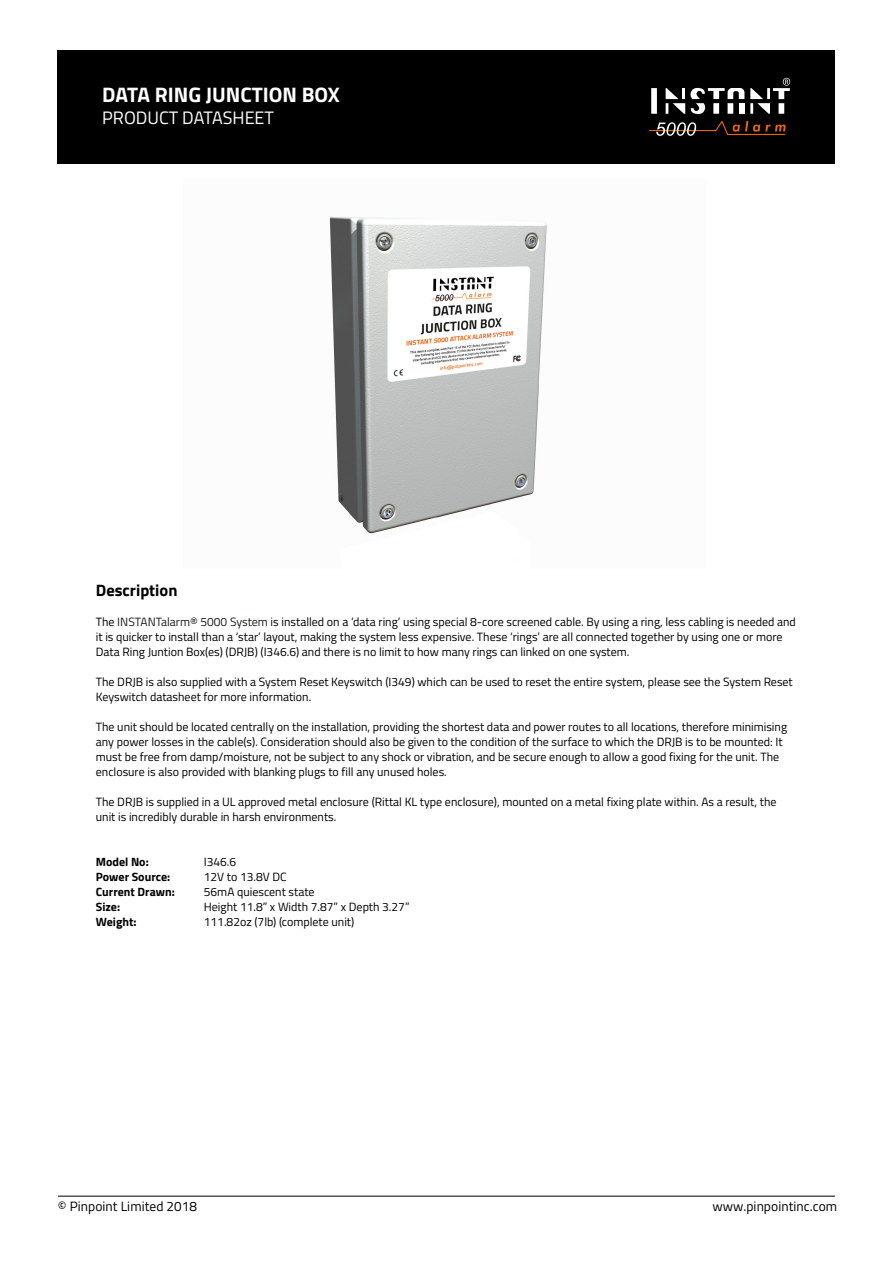
<style>
.page{position:relative;width:893px;height:1263px;background:#fff}
.page>*{position:absolute;margin:0;border:0;box-sizing:border-box;transform-origin:0 0}
.t1{font:700 21px "Titillium Web";color:#fff}
.t2{font:18px "Titillium Web";color:#fff}
.t3{font:700 16.5px "Titillium Web";color:#000}
.t4{font:13.5px "Titillium Web";letter-spacing:.005em;color:#000}
.t5{font:12px/15px "Titillium Web";color:#000}
.t6{font:700 12px "Titillium Web";color:#000}
.s1{color:#1d1d1b}
</style>
<div class="page">
<div style="left:58px;top:50px;width:777px;height:114px;background:#000"></div>
<svg style="left:649px;top:121px;width:137px;height:15px"></svg>
<div style="left:651px;top:88px;width:6px;height:26px;background:#fff"></div>
<svg style="left:750px;top:78px;width:40px;height:36px"></svg>
<svg style="left:666px;top:87px;width:78px;height:27px"></svg>
<hr style="left:58px;top:1196px;width:777px;height:1px;background:#000">
<img style="left:329px;top:217px;width:218px;height:317px">
<h1 class="t1" style="left:102px;top:79px;width:239px">DATA RING JUNCTION BOX</h1>
<h2 class="t2" style="left:102px;top:105px;width:173px">PRODUCT DATASHEET</h2>
<h3 class="t3" style="left:96px;top:578px;width:83px">Description</h3>
<p class="t5" style="left:96px;top:614px;width:702px">The <span class="s1">INSTANTalarm® 5000 System</span> is installed on a ‘data ring’ using special 8-core screened cable. By using a ring, less cabling is needed and it is quicker to install than a ‘star’ layout, making the system less expensive. These ‘rings’ are all connected together by using one or more<br>Data Ring Juntion Box(es) (DRJB) (I346.6) and there is no limit to how many rings can linked on one system.</p>
<p class="t5" style="left:96px;top:674px;width:698px">The DRJB is also supplied with a System Reset Keyswitch (I349) which can be used to reset the entire system, please see the System Reset<br>Keyswitch datasheet for more information.</p>
<p class="t5" style="left:96px;top:719px;width:693px">The unit should be located centrally on the installation, providing the shortest data and power routes to all locations, therefore minimising any power losses in the cable(s). Consideration should also be given to the condition of the surface to which the DRJB is to be mounted: It must be free from damp/moisture, not be subject to any shock or vibration, and be secure enough to allow a good fixing for the unit. The enclosure is also provided with blanking plugs to fill any unused holes.</p>
<p class="t5" style="left:96px;top:794px;width:682px">The DRJB is supplied in a UL approved metal enclosure (Rittal KL type enclosure), mounted on a metal fixing plate within. As a result, the unit is incredibly durable in harsh environments.</p>
<p class="t6" style="left:96px;top:853px;width:54px">Model No:</p>
<p class="t5" style="left:204px;top:854px;width:34px">I346.6</p>
<p class="t6" style="left:96px;top:868px;width:76px">Power Source:</p>
<p class="t5" style="left:204px;top:869px;width:84px">12V to 13.8V DC</p>
<p class="t6" style="left:96px;top:883px;width:80px">Current Drawn:</p>
<p class="t5" style="left:204px;top:884px;width:112px">56mA quiescent state</p>
<p class="t6" style="left:96px;top:898px;width:26px">Size:</p>
<p class="t5" style="left:204px;top:899px;width:207px">Height 11.8” x Width 7.87” x Depth 3.27”</p>
<p class="t6" style="left:96px;top:913px;width:42px">Weight:</p>
<p class="t5" style="left:204px;top:914px;width:152px">111.82oz (7lb) (complete unit)</p>
<p class="t4" style="left:58px;top:1196px;width:141px">© Pinpoint Limited 2018</p>
<p class="t4" style="left:712px;top:1196px;width:126px">www.pinpointinc.com</p>
</div>
